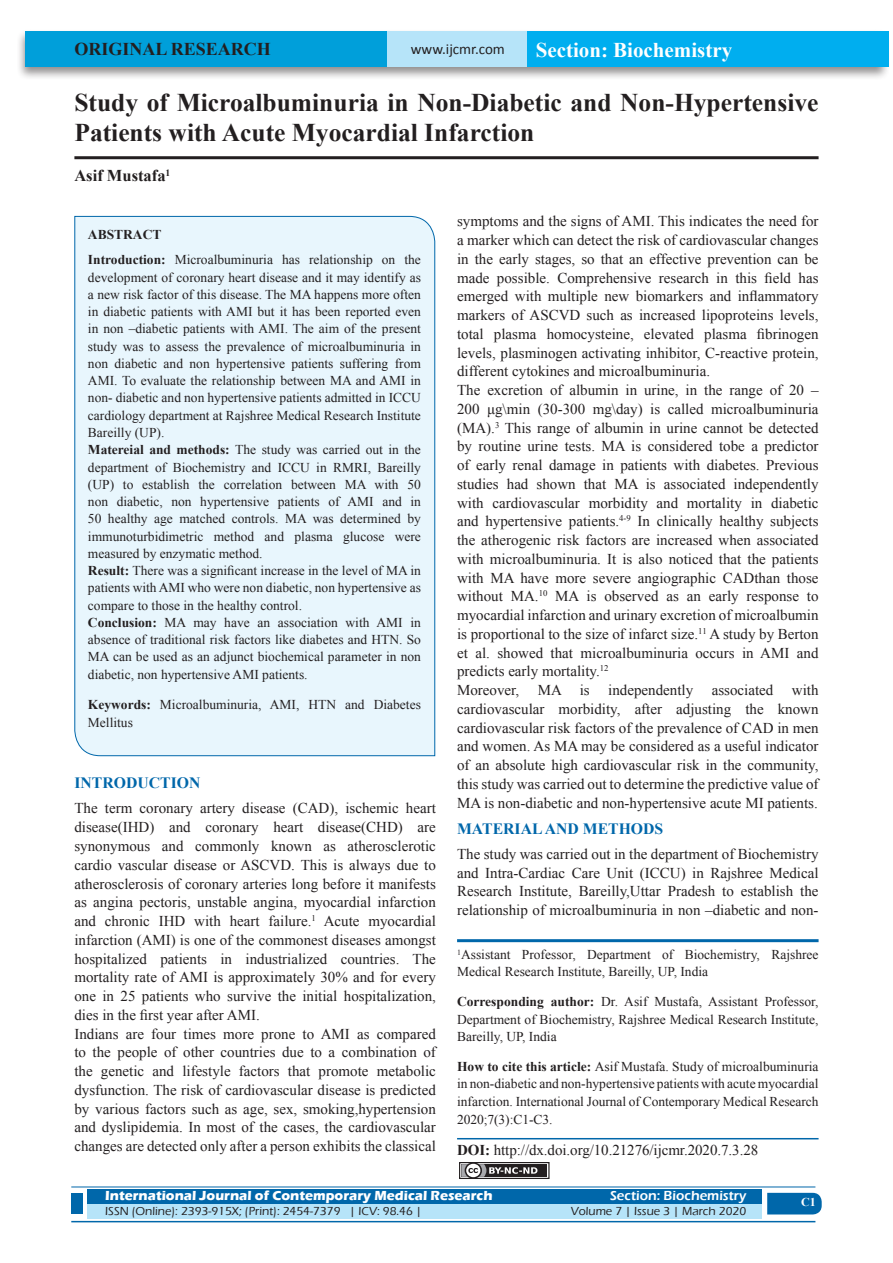
<style>
.page{position:relative;width:893px;height:1263px;background:#fff}
.page>*{position:absolute;margin:0;border:0;box-sizing:border-box;transform-origin:0 0}
.A_Title_New{font:700 25.5px/30px "Times New Roman";color:#231f20}
.t1{font:700 21px "Times New Roman";color:#fff}
.AT_new{font:700 18px "Times New Roman";color:#231f20}
.AU-New{font:700 16.5px "Times New Roman";color:#231f20}
.t2{font:700 15.75px "Times New Roman";color:#0067aa}
.TX_New{font:15px/18.8px "Times New Roman";color:#231f20;text-align:justify}
.t3{font:15px "Calibri";color:#231f20}
.HTC_new{font:13.5px/17.2px "Times New Roman";color:#231f20}
.Corresponding{font:13.5px/17.2px "Times New Roman";color:#231f20;text-align:justify}
.Affi_New{font:13.5px/17.2px "Times New Roman";color:#231f20}
.t4{font:700 13.5px "Eras ITC";color:#fff}
.t5{font:600 13.5px "Eras ITC";color:#fff}
.t6{font:500 12px "Eras ITC";color:#231f20}
.t7{font:700 12px "Times New Roman";color:#fff}
.s1{font-weight:700}
</style>
<div class="page">
<div style="left:16px;top:29px;width:875px;height:52px;background:#231f20;opacity:.5"></div>
<div style="left:25px;top:31px;width:858px;height:35px;background:#b6e4f9"></div>
<div style="left:25px;top:31px;width:362px;height:35px;background:#009fda"></div>
<div style="left:527px;top:31px;width:361px;height:35px;background:#00aeef"></div>
<div style="left:87px;top:1189px;width:674px;height:15px;background:#0067aa"></div>
<div style="left:87px;top:1204px;width:674px;height:15px;background:#b6e4f9"></div>
<svg style="left:767px;top:1193px;width:55px;height:21px"></svg>
<hr style="left:71px;top:1186px;width:744px;height:1px;background:#0067aa">
<hr style="left:71px;top:1221px;width:744px;height:1px;background:#0067aa">
<div style="left:71px;top:1193px;width:12px;height:21px;background:#0067aa"></div>
<div style="left:459px;top:1162px;width:91px;height:17px;border:1px solid #231f20"></div>
<div style="left:461px;top:1164px;width:86px;height:13px;background:#231f20"></div>
<svg style="left:461px;top:1162px;width:76px;height:17px"></svg>
<hr style="left:74px;top:156px;width:745px;height:3px;background:#231f20">
<div style="left:74px;top:216px;width:361px;height:540px;background:#e8f6fd"></div>
<hr style="left:457px;top:939px;width:362px;height:3px;background:#0067aa">
<hr style="left:457px;top:1138px;width:362px;height:1px;background:#0067aa">
<p class="AT_new" style="left:74px;top:36px;width:198px">ORIGINAL RESEARCH</p>
<p class="t3" style="left:411px;top:40px;width:96px">www.ijcmr.com</p>
<h2 class="t1" style="left:536px;top:35px;width:198px">Section: Biochemistry</h2>
<p class="A_Title_New" style="left:74px;top:87px;width:746px">Study of Microalbuminuria in Non-Diabetic and Non-Hypertensive<br>Patients with Acute Myocardial Infarction</p>
<p class="AU-New" style="left:74px;top:164px;width:98px">Asif Mustafa<sup>1</sup></p>
<p class="HTC_new" style="left:88px;top:221px;width:335px;line-height:25.8px"><span class="s1">ABSTRACT<br>Introduction:</span> Microalbuminuria has relationship on the</p>
<p class="HTC_new" style="left:88px;top:268px;width:335px">development of coronary heart disease and it may identify as a new risk factor of this disease. The MA happens more often in diabetic patients with AMI but it has been reported even in non –diabetic patients with AMI. The aim of the present study was to assess the prevalence of microalbuminuria in non diabetic and non hypertensive patients suffering from AMI. To evaluate the relationship between MA and AMI in non- diabetic and non hypertensive patients admitted in ICCU cardiology department at Rajshree Medical Research Institute Bareilly (UP).<br><span class="s1">Matereial and methods:</span> The study was carried out in the department of Biochemistry and ICCU in RMRI, Bareilly (UP) to establish the correlation between MA with 50 non diabetic, non hypertensive patients of AMI and in 50 healthy age matched controls. MA was determined by immunoturbidimetric method and plasma glucose were measured by enzymatic method.<br><span class="s1">Result:</span> There was a significant increase in the level of MA in patients with AMI who were non diabetic, non hypertensive as compare to those in the healthy control.<br><span class="s1">Conclusion:</span> MA may have an association with AMI in absence of traditional risk factors like diabetes and HTN. So MA can be used as an adjunct biochemical parameter in non diabetic, non hypertensive AMI patients.</p>
<p class="HTC_new" style="left:88px;top:696px;width:335px;line-height:18px"><span class="s1">Keywords:</span> Microalbuminuria, AMI, HTN and Diabetes<br>Mellitus</p>
<h1 class="t2" style="left:74px;top:772px;width:127px">INTRODUCTION</h1>
<p class="TX_New" style="left:74px;top:799px;width:363px">The term coronary artery disease (CAD), ischemic heart disease(IHD) and coronary heart disease(CHD) are synonymous and commonly known as atherosclerotic cardio vascular disease or ASCVD. This is always due to atherosclerosis of coronary arteries long before it manifests as angina pectoris, unstable angina, myocardial infarction and chronic IHD with heart failure.<sup>1</sup> Acute myocardial infarction (AMI) is one of the commonest diseases amongst hospitalized patients in industrialized countries. The mortality rate of AMI is approximately 30% and for every one in 25 patients who survive the initial hospitalization, dies in the first year after AMI.</p>
<p class="TX_New" style="left:74px;top:1024px;width:363px">Indians are four times more prone to AMI as compared to the people of other countries due to a combination of the genetic and lifestyle factors that promote metabolic dysfunction. The risk of cardiovascular disease is predicted by various factors such as age, sex, smoking,hypertension and dyslipidemia. In most of the cases, the cardiovascular changes are detected only after a person exhibits the classical</p>
<p class="TX_New" style="left:457px;top:212px;width:363px">symptoms and the signs of AMI. This indicates the need for a marker which can detect the risk of cardiovascular changes in the early stages, so that an effective prevention can be made possible. Comprehensive research in this field has emerged with multiple new biomarkers and inflammatory markers of ASCVD such as increased lipoproteins levels, total plasma homocysteine, elevated plasma fibrinogen levels, plasminogen activating inhibitor, C-reactive protein, different cytokines and microalbuminuria.</p>
<p class="TX_New" style="left:457px;top:381px;width:363px">The excretion of albumin in urine, in the range of 20 – 200 μg\min (30-300 mg\day) is called microalbuminuria (MA).<sup>3</sup> This range of albumin in urine cannot be detected by routine urine tests. MA is considered tobe a predictor of early renal damage in patients with diabetes. Previous studies had shown that MA is associated independently with cardiovascular morbidity and mortality in diabetic and hypertensive patients.<sup>4-9</sup> In clinically healthy subjects the atherogenic risk factors are increased when associated with microalbuminuria. It is also noticed that the patients with MA have more severe angiographic CADthan those without MA.<sup>10</sup> MA is observed as an early response to myocardial infarction and urinary excretion of microalbumin is proportional to the size of infarct size.<sup>11</sup> A study by Berton et al. showed that microalbuminuria occurs in AMI and predicts early mortality.<sup>12</sup></p>
<p class="TX_New" style="left:457px;top:681px;width:363px">Moreover, MA is independently associated with cardiovascular morbidity, after adjusting the known cardiovascular risk factors of the prevalence of CAD in men and women. As MA may be considered as a useful indicator of an absolute high cardiovascular risk in the community, this study was carried out to determine the predictive value of MA is non-diabetic and non-hypertensive acute MI patients.</p>
<h1 class="t2" style="left:457px;top:817px;width:208px">MATERIAL AND METHODS</h1>
<p class="TX_New" style="left:457px;top:844px;width:363px">The study was carried out in the department of Biochemistry and Intra-Cardiac Care Unit (ICCU) in Rajshree Medical Research Institute, Bareilly,Uttar Pradesh to establish the relationship of microalbuminuria in non –diabetic and non-</p>
<p class="Affi_New" style="left:457px;top:946px;width:363px"><sup>1</sup>Assistant Professor, Department of Biochemistry, Rajshree<br>Medical Research Institute, Bareilly, UP, India</p>
<p class="Corresponding" style="left:457px;top:993px;width:363px"><span class="s1">Corresponding author:</span> Dr. Asif Mustafa, Assistant Professor, Department of Biochemistry, Rajshree Medical Research Institute, Bareilly, UP, India</p>
<p class="HTC_new" style="left:457px;top:1057px;width:363px;line-height:17.7px;text-align:justify"><span class="s1">How to cite this article:</span> Asif Mustafa. Study of microalbuminuria in non-diabetic and non-hypertensive patients with acute myocardial infarction. International Journal of Contemporary Medical Research 2020;7(3):C1-C3.</p>
<p class="TX_New" style="left:457px;top:1140px;width:303px"><span class="s1">DOI:</span> http://dx.doi.org/10.21276/ijcmr.2020.7.3.28</p>
<p class="t4" style="left:105px;top:1188px;width:389px">International Journal of Contemporary Medical Research</p>
<p class="t5" style="left:610px;top:1188px;width:138px">Section: Biochemistry</p>
<p class="t6" style="left:105px;top:1204px;width:318px">ISSN (Online): 2393-915X; (Print): 2454-7379 | ICV: 98.46 |</p>
<p class="t6" style="left:571px;top:1204px;width:177px">Volume 7 | Issue 3 | March 2020</p>
<h4 class="t7" style="left:801px;top:1194px;width:16px">C1</h4>
</div>
